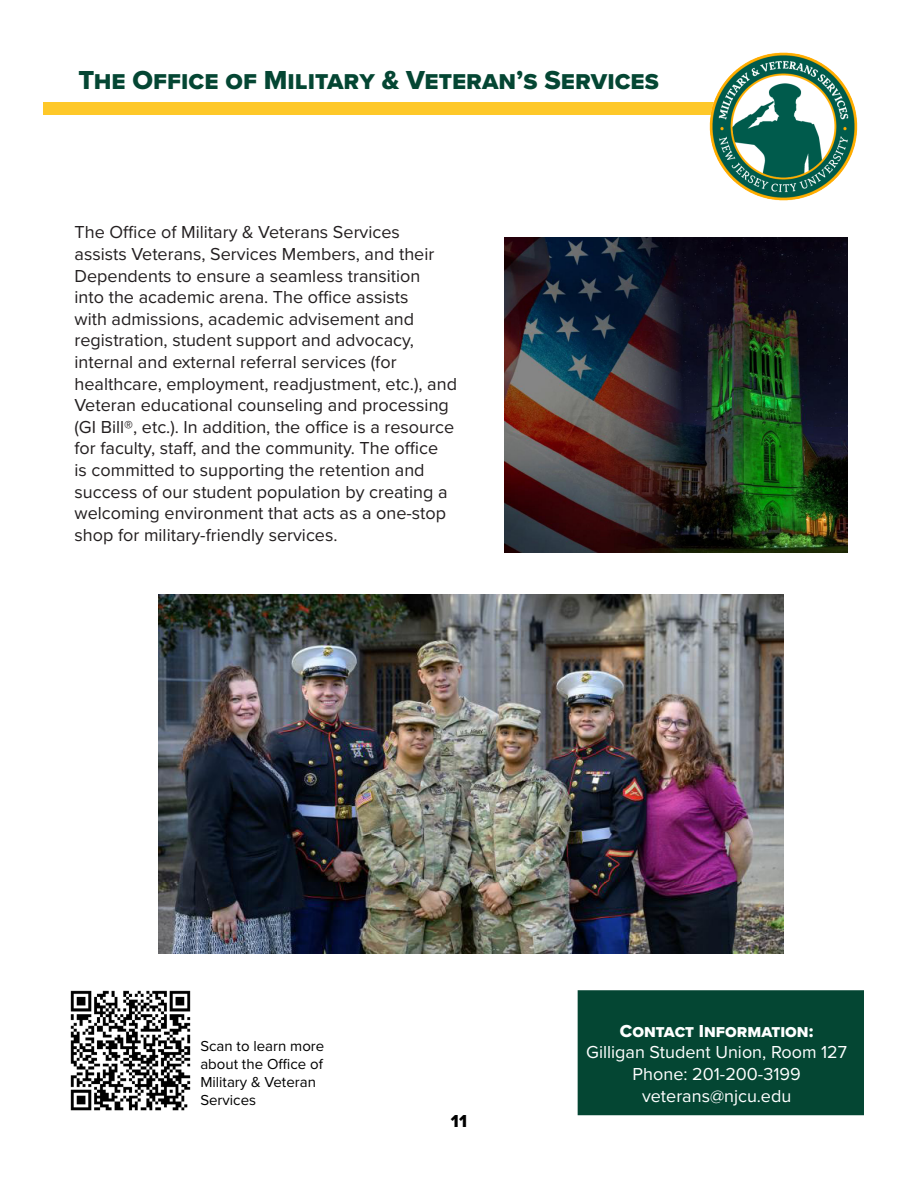
<style>
.page{position:relative;width:918px;height:1188px;background:#fff}
.page>*{position:absolute;margin:0;border:0;box-sizing:border-box;transform-origin:0 0}
.t1{font:27px "Proxima Nova Extrabld";color:#044633}
.t2{font:18px/21.6px "Proxima Nova";color:#231f20}
.t3{font:18px "Proxima Nova";color:#fff}
.t4{font:18px "Proxima Nova Extrabld";color:#fff}
.t5{font:18px "Proxima Nova Extrabld";color:#000}
.t6{font:15px/18px "Proxima Nova";color:#000}
</style>
<div class="page">
<div style="left:578px;top:990px;width:286px;height:125px;background:#044633;border:2px solid #044633"></div>
<div style="left:43px;top:102px;width:679px;height:13px;background:#fec829"></div>
<img style="left:505px;top:238px;width:342px;height:315px">
<img style="left:158px;top:594px;width:625px;height:359px">
<img style="left:709px;top:52px;width:149px;height:149px">
<img style="left:70px;top:990px;width:121px;height:121px">
<p class="t1" style="left:78px;top:60px;width:582px">The Office of Military &amp; Veteran’s Services</p>
<p class="t2" style="left:75px;top:221px;width:384px">The Office of Military &amp; Veterans Services<br>assists Veterans, Services Members, and their Dependents to ensure a seamless transition<br>into the academic arena. The office assists<br>with admissions, academic advisement and registration, student support and advocacy, internal and external referral services (for healthcare, employment, readjustment, etc.), and Veteran educational counseling and processing (GI Bill®, etc.). In addition, the office is a resource for faculty, staff, and the community. The office<br>is committed to supporting the retention and success of our student population by creating a welcoming environment that acts as a one-stop shop for military-friendly services.</p>
<p class="t6" style="left:200px;top:1037px;width:126px">Scan to learn more about the Office of<br>Military &amp; Veteran<br>Services</p>
<p class="t5" style="left:451px;top:1107px;width:18px">11</p>
<p class="t4" style="left:620px;top:1017px;width:195px">Contact Information:</p>
<p class="t3" style="left:586px;top:1039px;width:262px">Gilligan Student Union, Room 127</p>
<p class="t3" style="left:633px;top:1061px;width:170px">Phone: 201-200-3199</p>
<p class="t3" style="left:642px;top:1082px;width:151px">veterans@njcu.edu</p>
</div>
